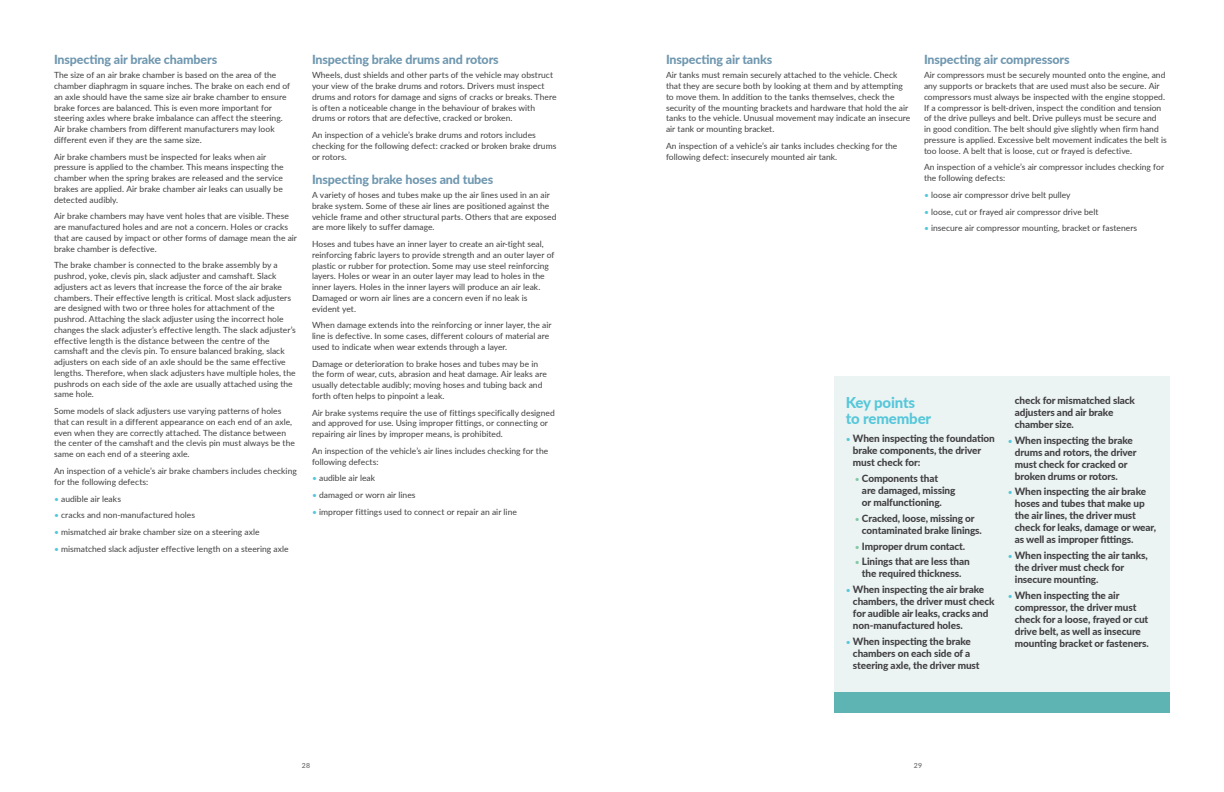
<style>
.page{position:relative;width:1224px;height:792px;background:#fff}
.page>*{position:absolute;margin:0;border:0;box-sizing:border-box;transform-origin:0 0}
.t1{font:800 15px/16px "Lato";letter-spacing:-.01em;color:#56c7da}
.t2{font:800 12.5px "Lato";letter-spacing:-.01em;color:#6f97af}
.t3{font:800 10px/12px "Lato";letter-spacing:-.01em;color:#414042}
.t4{font:8.5px/10.8px "Lato";letter-spacing:.005em;color:#414042}
.t5{font:600 7px "Lato";color:#6d6e71}
.s1{color:#56c7da}
.s2{font-weight:400;font-size:8.5px;color:#56c7da}
.s3{font-weight:400;font-size:8.5px;color:#81caa5}
</style>
<div class="page">
<div style="left:834px;top:377px;width:336px;height:336px;background:#ecf4f3"></div>
<div style="left:834px;top:692px;width:336px;height:21px;background:#5eb3b3"></div>
<h2 class="t2" style="left:54px;top:50px;width:165px">Inspecting air brake chambers</h2>
<p class="t4" style="left:54px;top:70px;width:238px">The size of an air brake chamber is based on the area of the chamber diaphragm in square inches. The brake on each end of an axle should have the same size air brake chamber to ensure brake forces are balanced. This is even more important for steering axles where brake imbalance can affect the steering.<br>Air brake chambers from different manufacturers may look different even if they are the same size.</p>
<p class="t4" style="left:54px;top:151px;width:231px">Air brake chambers must be inspected for leaks when air pressure is applied to the chamber. This means inspecting the chamber when the spring brakes are released and the service brakes are applied. Air brake chamber air leaks can usually be detected audibly.</p>
<p class="t4" style="left:54px;top:211px;width:245px">Air brake chambers may have vent holes that are visible. These are manufactured holes and are not a concern. Holes or cracks that are caused by impact or other forms of damage mean the air brake chamber is defective.</p>
<p class="t4" style="left:54px;top:260px;width:243px">The brake chamber is connected to the brake assembly by a pushrod, yoke, clevis pin, slack adjuster and camshaft. Slack adjusters act as levers that increase the force of the air brake chambers. Their effective length is critical. Most slack adjusters are designed with two or three holes for attachment of the pushrod. Attaching the slack adjuster using the incorrect hole changes the slack adjuster’s effective length. The slack adjuster’s effective length is the distance between the centre of the camshaft and the clevis pin. To ensure balanced braking, slack adjusters on each side of an axle should be the same effective lengths. Therefore, when slack adjusters have multiple holes, the pushrods on each side of the axle are usually attached using the same hole.</p>
<p class="t4" style="left:54px;top:405px;width:242px">Some models of slack adjusters use varying patterns of holes that can result in a different appearance on each end of an axle, even when they are correctly attached. The distance between the center of the camshaft and the clevis pin must always be the same on each end of a steering axle.</p>
<p class="t4" style="left:54px;top:465px;width:244px">An inspection of a vehicle’s air brake chambers includes checking for the following defects:</p>
<p class="t4" style="left:54px;top:493px;width:69px"><span class="s1">•</span> audible air leaks</p>
<p class="t4" style="left:54px;top:509px;width:143px"><span class="s1">•</span> cracks and non-manufactured holes</p>
<p class="t4" style="left:54px;top:526px;width:207px"><span class="s1">•</span> mismatched air brake chamber size on a steering axle</p>
<p class="t4" style="left:54px;top:543px;width:236px"><span class="s1">•</span> mismatched slack adjuster effective length on a steering axle</p>
<h2 class="t2" style="left:312px;top:50px;width:188px">Inspecting brake drums and rotors</h2>
<p class="t4" style="left:312px;top:70px;width:246px">Wheels, dust shields and other parts of the vehicle may obstruct your view of the brake drums and rotors. Drivers must inspect drums and rotors for damage and signs of cracks or breaks. There is often a noticeable change in the behaviour of brakes with drums or rotors that are defective, cracked or broken.</p>
<p class="t4" style="left:312px;top:129px;width:246px">An inspection of a vehicle’s brake drums and rotors includes checking for the following defect: cracked or broken brake drums or rotors.</p>
<h2 class="t2" style="left:312px;top:170px;width:183px">Inspecting brake hoses and tubes</h2>
<p class="t4" style="left:312px;top:189px;width:246px">A variety of hoses and tubes make up the air lines used in an air brake system. Some of these air lines are positioned against the vehicle frame and other structural parts. Others that are exposed are more likely to suffer damage.</p>
<p class="t4" style="left:312px;top:238px;width:244px">Hoses and tubes have an inner layer to create an air-tight seal, reinforcing fabric layers to provide strength and an outer layer of plastic or rubber for protection. Some may use steel reinforcing layers. Holes or wear in an outer layer may lead to holes in the inner layers. Holes in the inner layers will produce an air leak.<br>Damaged or worn air lines are a concern even if no leak is evident yet.</p>
<p class="t4" style="left:312px;top:319px;width:241px">When damage extends into the reinforcing or inner layer, the air line is defective. In some cases, different colours of material are used to indicate when wear extends through a layer.</p>
<p class="t4" style="left:312px;top:358px;width:237px">Damage or deterioration to brake hoses and tubes may be in the form of wear, cuts, abrasion and heat damage. Air leaks are usually detectable audibly; moving hoses and tubing back and forth often helps to pinpoint a leak.</p>
<p class="t4" style="left:312px;top:407px;width:244px">Air brake systems require the use of fittings specifically designed and approved for use. Using improper fittings, or connecting or repairing air lines by improper means, is prohibited.</p>
<p class="t4" style="left:312px;top:445px;width:238px">An inspection of the vehicle’s air lines includes checking for the following defects:</p>
<p class="t4" style="left:312px;top:472px;width:65px"><span class="s1">•</span> audible air leak</p>
<p class="t4" style="left:312px;top:489px;width:105px"><span class="s1">•</span> damaged or worn air lines</p>
<p class="t4" style="left:312px;top:506px;width:206px"><span class="s1">•</span> improper fittings used to connect or repair an air line</p>
<h2 class="t2" style="left:666px;top:50px;width:108px">Inspecting air tanks</h2>
<p class="t4" style="left:666px;top:70px;width:246px">Air tanks must remain securely attached to the vehicle. Check that they are secure both by looking at them and by attempting to move them. In addition to the tanks themselves, check the security of the mounting brackets and hardware that hold the air tanks to the vehicle. Unusual movement may indicate an insecure air tank or mounting bracket.</p>
<p class="t4" style="left:666px;top:140px;width:233px">An inspection of a vehicle’s air tanks includes checking for the following defect: insecurely mounted air tank.</p>
<h2 class="t2" style="left:924px;top:50px;width:147px">Inspecting air compressors</h2>
<p class="t4" style="left:924px;top:70px;width:244px">Air compressors must be securely mounted onto the engine, and any supports or brackets that are used must also be secure. Air compressors must always be inspected with the engine stopped.<br>If a compressor is belt-driven, inspect the condition and tension of the drive pulleys and belt. Drive pulleys must be secure and<br>in good condition. The belt should give slightly when firm hand pressure is applied. Excessive belt movement indicates the belt is too loose. A belt that is loose, cut or frayed is defective.</p>
<p class="t4" style="left:924px;top:162px;width:242px">An inspection of a vehicle’s air compressor includes checking for the following defects:</p>
<p class="t4" style="left:924px;top:189px;width:148px"><span class="s1">•</span> loose air compressor drive belt pulley</p>
<p class="t4" style="left:924px;top:206px;width:176px"><span class="s1">•</span> loose, cut or frayed air compressor drive belt</p>
<p class="t4" style="left:924px;top:223px;width:215px"><span class="s1">•</span> insecure air compressor mounting, bracket or fasteners</p>
<h1 class="t1" style="left:846px;top:394px;width:87px">Key points to remember</h1>
<p class="t3" style="left:853px;top:432px;width:143px;text-indent:-7px"><span class="s2">•</span> When inspecting the foundation brake components, the driver must check for:</p>
<p class="t3" style="left:862px;top:472px;width:95px;text-indent:-7px"><span class="s3">•</span> Components that<br>are damaged, missing or malfunctioning.</p>
<p class="t3" style="left:862px;top:512px;width:121px;text-indent:-7px"><span class="s3">•</span> Cracked, loose, missing or contaminated brake linings.</p>
<p class="t3" style="left:855px;top:540px;width:112px"><span class="s3">•</span> Improper drum contact.</p>
<p class="t3" style="left:855px;top:555px;width:116px;text-align:center"><span class="s3">•</span> Linings that are less than the required thickness.</p>
<p class="t3" style="left:853px;top:583px;width:143px;text-indent:-7px"><span class="s2">•</span> When inspecting the air brake chambers, the driver must check for audible air leaks, cracks and non-manufactured holes.</p>
<p class="t3" style="left:853px;top:635px;width:128px;text-indent:-7px"><span class="s2">•</span> When inspecting the brake chambers on each side of a steering axle, the driver must</p>
<p class="t3" style="left:1015px;top:394px;width:122px">check for mismatched slack adjusters and air brake chamber size.</p>
<p class="t3" style="left:1015px;top:433px;width:123px;text-indent:-7px"><span class="s2">•</span> When inspecting the brake drums and rotors, the driver must check for cracked or broken drums or rotors.</p>
<p class="t3" style="left:1015px;top:485px;width:143px;text-indent:-7px"><span class="s2">•</span> When inspecting the air brake hoses and tubes that make up the air lines, the driver must check for leaks, damage or wear, as well as improper fittings.</p>
<p class="t3" style="left:1015px;top:549px;width:134px;text-indent:-7px"><span class="s2">•</span> When inspecting the air tanks, the driver must check for insecure mounting.</p>
<p class="t3" style="left:1015px;top:589px;width:136px;text-indent:-7px"><span class="s2">•</span> When inspecting the air compressor, the driver must check for a loose, frayed or cut drive belt, as well as insecure mounting bracket or fasteners.</p>
<p class="t5" style="left:302px;top:760px;width:10px">28</p>
<p class="t5" style="left:914px;top:760px;width:10px">29</p>
</div>
